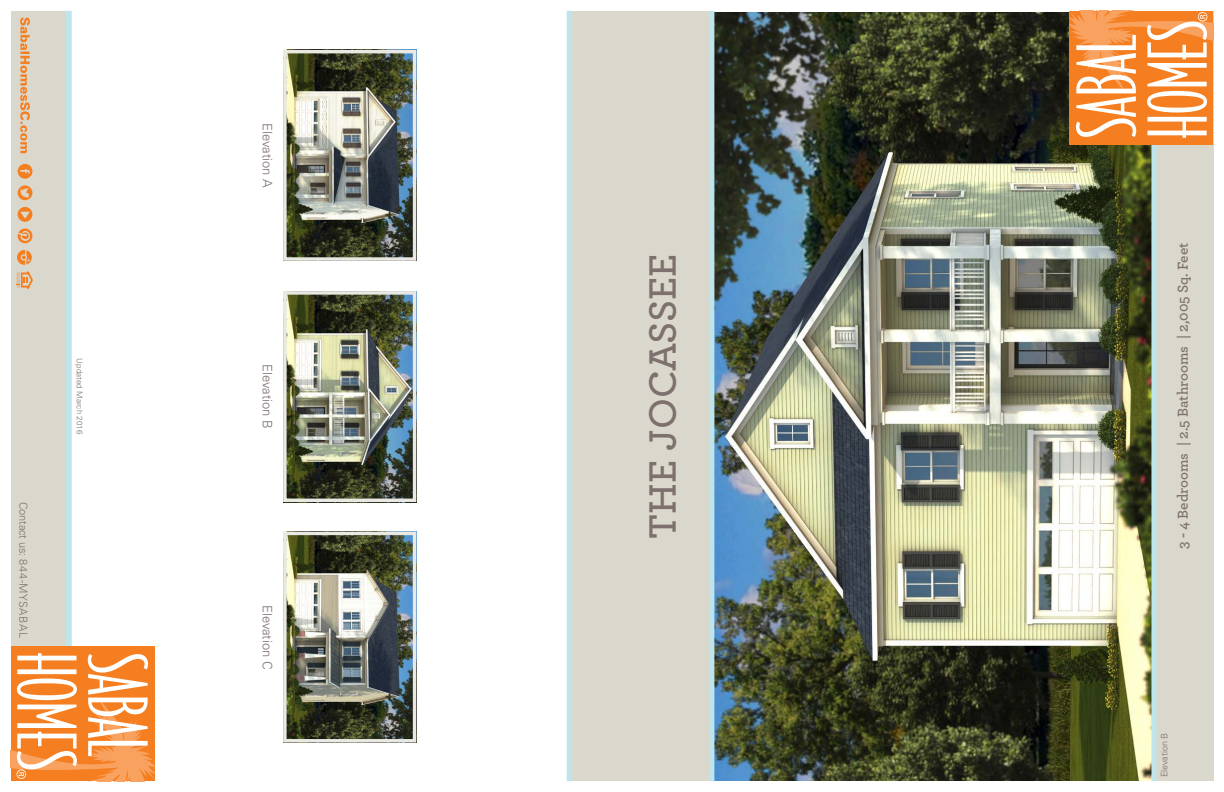
<style>
.page{position:relative;width:1224px;height:792px;background:#fff}
.page>*{position:absolute;margin:0;border:0;box-sizing:border-box;transform-origin:0 0}
.t1{font:600 40px "Archer";color:#7d706d}
.t2{font:600 15px "Archer";color:#7d706d}
.t3{font:300 13px "Univers LT";color:#7d706d}
.t4{font:300 11px "Univers LT";letter-spacing:.025em;color:#7d706d}
.t5{font:300 9px "Univers LT";color:#7d706d}
.t6{font:300 8px "Univers LT";letter-spacing:.015em;color:#7d706d}
</style>
<div class="page">
<div style="left:11px;top:11px;width:56px;height:763px;background:#dad7cc"></div>
<div style="left:571px;top:11px;width:139px;height:770px;background:#dad7cc"></div>
<img style="left:714px;top:12px;width:437px;height:768px">
<div style="left:567px;top:11px;width:5px;height:770px;border:3px solid #bee5eb"></div>
<div style="left:1156px;top:11px;width:57px;height:770px;background:#dad7cc"></div>
<div style="left:1151px;top:12px;width:5px;height:769px;border:3px solid #bee5eb"></div>
<div style="left:1069px;top:11px;width:144px;height:133px;background:#f57e20"></div>
<svg style="left:1069px;top:11px;width:144px;height:127px"></svg>
<img style="left:288px;top:537px;width:123px;height:201px">
<div style="left:283px;top:532px;width:133px;height:211px;border:4px solid #eae8e2"></div>
<img style="left:288px;top:296px;width:123px;height:201px">
<div style="left:283px;top:291px;width:133px;height:211px;border:4px solid #eae8e2"></div>
<img style="left:288px;top:55px;width:123px;height:201px">
<div style="left:283px;top:50px;width:133px;height:211px;border:4px solid #eae8e2"></div>
<div style="left:66px;top:11px;width:6px;height:763px;border:3px solid #bee5eb"></div>
<div style="left:11px;top:647px;width:144px;height:134px;background:#f57e20"></div>
<svg style="left:11px;top:653px;width:144px;height:128px"></svg>
<svg style="left:20px;top:18px;width:10px;height:135px"></svg>
<svg style="left:18px;top:228px;width:14px;height:15px"></svg>
<svg style="left:18px;top:207px;width:14px;height:15px"></svg>
<svg style="left:18px;top:185px;width:14px;height:15px"></svg>
<svg style="left:18px;top:164px;width:14px;height:15px"></svg>
<svg style="left:17px;top:272px;width:16px;height:17px"></svg>
<svg style="left:17px;top:250px;width:15px;height:15px"></svg>
<div style="left:709px;top:11px;width:5px;height:770px;border:3px solid #bee5eb"></div>
<p class="t4" style="left:30px;top:502px;width:138px;rotate:90deg">Contact us: 844-MYSABAL</p>
<p class="t6" style="left:84px;top:358px;width:77px;rotate:90deg">Updated March 2016</p>
<p class="t3" style="left:275px;top:123px;width:66px;rotate:90deg">Elevation A</p>
<p class="t3" style="left:275px;top:364px;width:66px;rotate:90deg">Elevation B</p>
<p class="t3" style="left:275px;top:605px;width:66px;rotate:90deg">Elevation C</p>
<h1 class="t1" style="left:633px;top:539px;width:287px;rotate:-90deg">THE JOCASSEE</h1>
<p class="t2" style="left:1172px;top:549px;width:308px;rotate:-90deg">3 - 4 Bedrooms | 2.5 Bathrooms | 2,005 Sq. Feet</p>
<p class="t5" style="left:1159px;top:777px;width:46px;rotate:-90deg">Elevation B</p>
</div>
